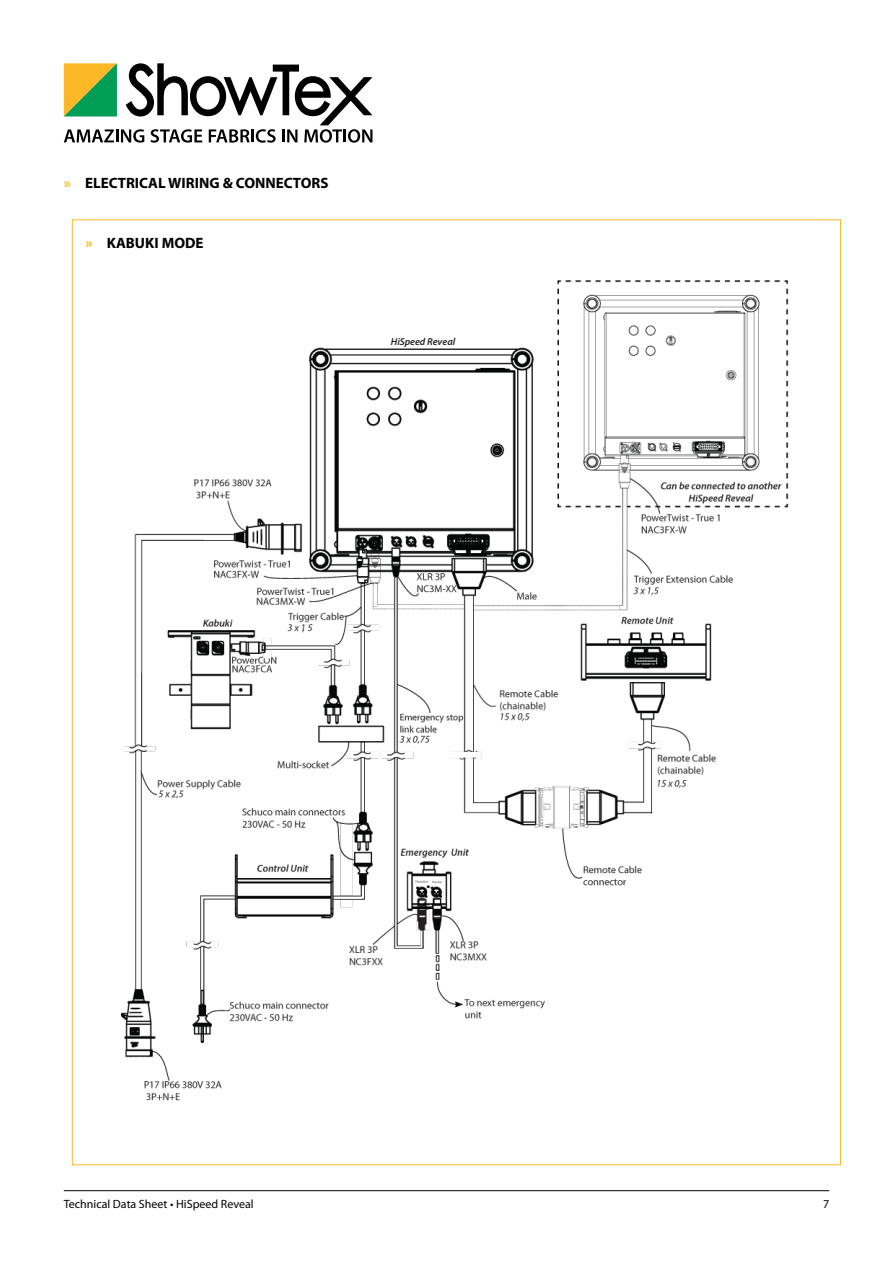
<style>
.page{position:relative;width:893px;height:1263px;background:#fff}
.page>*{position:absolute;margin:0;border:0;box-sizing:border-box;transform-origin:0 0}
.t1{font:700 15px "Myriad Pro";color:#000}
.t2{font:12px "Myriad Pro";color:#000}
.t3{font:italic 600 10.05px "Myriad Pro";color:#231f20}
.s1{color:#fdb927}
</style>
<div class="page">
<svg style="left:64px;top:63px;width:308px;height:80px"></svg>
<hr style="left:64px;top:1190px;width:765px;height:1px;background:#000">
<img style="left:122px;top:280px;width:667px;height:821px">
<p class="t1" style="left:64px;top:173px;width:266px"><span class="s1">»</span> ELECTRICAL WIRING &amp; CONNECTORS</p>
<p class="t1" style="left:85px;top:234px;width:120px"><span class="s1">»</span> KABUKI MODE</p>
<p class="t3" style="left:391px;top:336px;width:66px">HiSpeed Reveal</p>
<p class="t2" style="left:64px;top:1197px;width:191px">Technical Data Sheet • HiSpeed Reveal</p>
<p class="t2" style="left:823px;top:1197px;width:8px">7</p>
</div>
